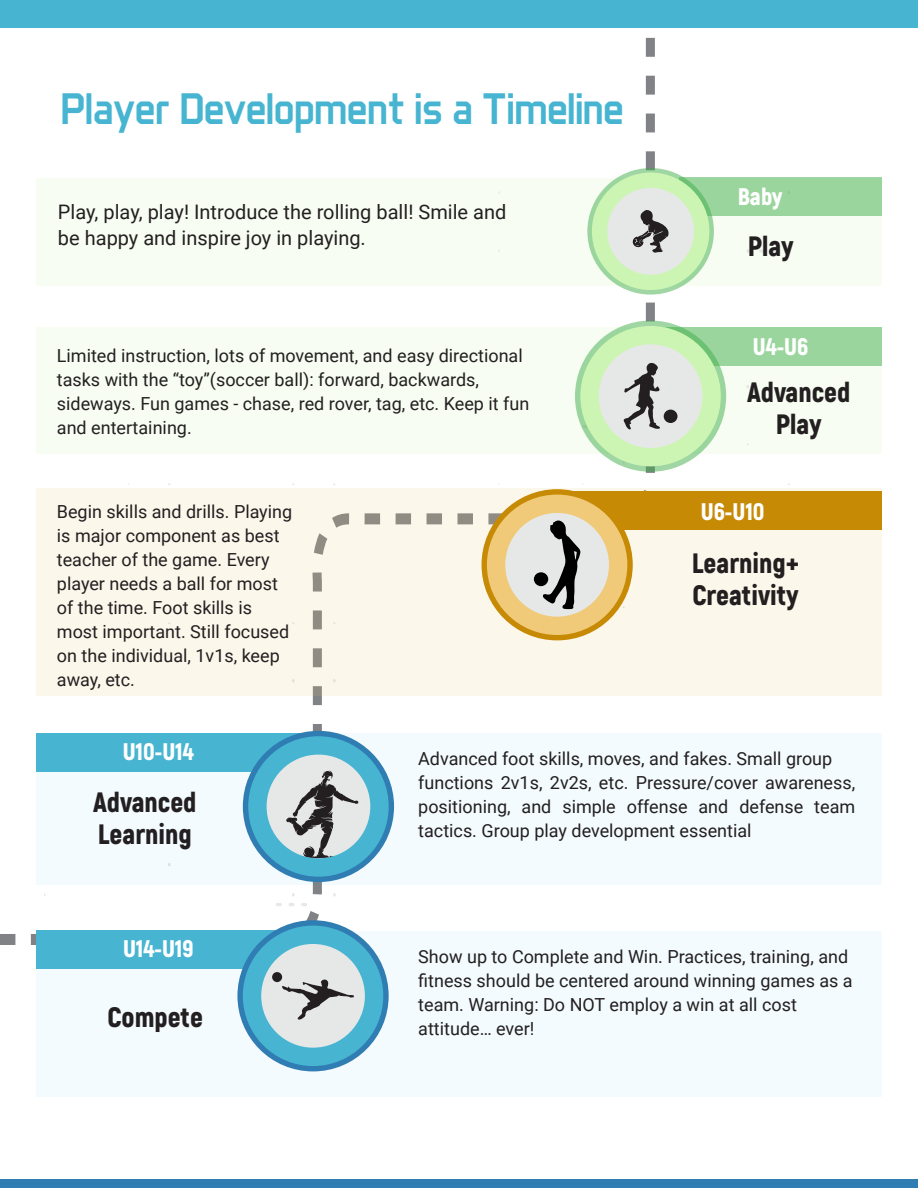
<style>
.page{position:relative;width:918px;height:1188px;background:#fff}
.page>*{position:absolute;margin:0;border:0;box-sizing:border-box;transform-origin:0 0}
.t1{font:44px "GRX Semibold";color:#47b5d1}
.t2{font:900 28px/32px "Akrobat";color:#231f20;text-align:center}
.t3{font:900 24px "Akrobat";color:#fff}
.t4{font:20px/26px "Roboto";color:#231f20}
.t5{font:18px/24px "Roboto";color:#231f20}
</style>
<div class="page">
<div style="left:36px;top:931px;width:846px;height:166px;background:#f3fbfe"></div>
<svg style="left:276px;top:903px;width:31px;height:3px"></svg>
<div style="left:36px;top:178px;width:846px;height:108px;background:#f7fdf3"></div>
<div style="left:36px;top:327px;width:846px;height:127px;background:#f7fdf3"></div>
<div style="left:36px;top:734px;width:846px;height:151px;background:#f3fbfe"></div>
<div style="left:36px;top:488px;width:846px;height:208px;background:#fcf7eb"></div>
<div style="left:36px;top:930px;width:282px;height:38px;background:#47b5d1"></div>
<svg style="left:237px;top:920px;width:152px;height:151px;fill:#307db3"></svg>
<div style="left:243px;top:926px;width:140px;height:140px;background:#47b5d1;border-radius:50%"></div>
<div style="left:261px;top:944px;width:104px;height:104px;background:#e6e8e8;border-radius:50%"></div>
<svg style="left:282px;top:979px;width:72px;height:41px"></svg>
<div style="left:272px;top:972px;width:10px;height:10px;background:#231f20;border-radius:50%"></div>
<div style="left:36px;top:734px;width:282px;height:38px;background:#47b5d1"></div>
<div style="left:243px;top:731px;width:151px;height:151px;background:#307db3;border-radius:50%"></div>
<div style="left:248px;top:736px;width:141px;height:141px;background:#47b5d1;border-radius:50%"></div>
<div style="left:557px;top:491px;width:325px;height:38px;background:#c78a05"></div>
<div style="left:267px;top:755px;width:103px;height:103px;background:#e6e8e8;border-radius:50%"></div>
<svg style="left:283px;top:770px;width:76px;height:88px"></svg>
<div style="left:679px;top:178px;width:203px;height:38px;background:#9bd59e"></div>
<div style="left:666px;top:328px;width:216px;height:38px;background:#9bd59e"></div>
<div style="left:482px;top:489px;width:151px;height:151px;background:#c78a05;border-radius:50%"></div>
<div style="left:487px;top:495px;width:140px;height:140px;background:#f0ca79;border-radius:50%"></div>
<div style="left:505px;top:513px;width:104px;height:104px;background:#e6e8e8;border-radius:50%"></div>
<svg style="left:543px;top:520px;width:41px;height:91px"></svg>
<div style="left:534px;top:572px;width:14px;height:14px;background:#000;border-radius:50%"></div>
<svg style="left:575px;top:321px;width:151px;height:151px;fill:#9bd59e"></svg>
<div style="left:580px;top:326px;width:141px;height:140px;background:#ccf5b3;border-radius:50%"></div>
<div style="left:599px;top:344px;width:103px;height:104px;background:#e6e8e8;border-radius:50%"></div>
<svg style="left:623px;top:363px;width:37px;height:66px"></svg>
<div style="left:664px;top:410px;width:14px;height:13px;background:#231f20;border-radius:50%"></div>
<svg style="left:587px;top:168px;width:127px;height:127px;fill:#9bd59e"></svg>
<div style="left:592px;top:173px;width:117px;height:117px;background:#ccf5b3;border-radius:50%"></div>
<div style="left:607px;top:188px;width:87px;height:87px;background:#e6e8e8;border-radius:50%"></div>
<svg style="left:632px;top:210px;width:37px;height:43px"></svg>
<div style="left:0;top:0;width:918px;height:28px;background:#47b5d1"></div>
<div style="left:0;top:1180px;width:918px;height:8px;background:#307db3"></div>
<p class="t1" style="left:61px;top:81px;width:564px">Player Development is a Timeline</p>
<p class="t4" style="left:58px;top:198px;width:450px">Play, play, play! Introduce the rolling ball! Smile and be happy and inspire joy in playing.</p>
<p class="t5" style="left:57px;top:343px;width:474px">Limited instruction, lots of movement, and easy directional tasks with the “toy”(soccer ball): forward, backwards, sideways. Fun games - chase, red rover, tag, etc. Keep it fun and entertaining.</p>
<p class="t5" style="left:57px;top:499px;width:237px">Begin skills and drills. Playing is major component as best teacher of the game. Every player needs a ball for most of the time. Foot skills is most important. Still focused on the individual, 1v1s, keep away, etc.</p>
<p class="t3" style="left:738px;top:181px;width:46px">Baby</p>
<p class="t2" style="left:748px;top:230px;width:47px">Play</p>
<p class="t3" style="left:753px;top:331px;width:57px">U4-U6</p>
<p class="t2" style="left:747px;top:376px;width:105px">Advanced<br>Play</p>
<p class="t3" style="left:701px;top:496px;width:65px">U6-U10</p>
<p class="t2" style="left:692px;top:547px;width:109px">Learning+</p>
<p class="t2" style="left:692px;top:579px;width:108px">Creativity</p>
<p class="t3" style="left:123px;top:736px;width:73px">U10-U14</p>
<p class="t2" style="left:93px;top:786px;width:105px">Advanced</p>
<p class="t2" style="left:98px;top:818px;width:95px">Learning</p>
<p class="t3" style="left:123px;top:933px;width:72px">U14-U19</p>
<p class="t2" style="left:107px;top:1001px;width:97px">Compete</p>
<p class="t5" style="left:418px;top:746px;width:416px">Advanced foot skills, moves, and fakes. Small group</p>
<p class="t5" style="left:418px;top:770px;width:439px;text-align:justify">functions 2v1s, 2v2s, etc. Pressure/cover awareness, positioning, and simple offense and defense team tactics. Group play development essential</p>
<p class="t5" style="left:418px;top:944px;width:431px">Show up to Complete and Win. Practices, training, and</p>
<p class="t5" style="left:418px;top:968px;width:436px">fitness should be centered around winning games as a</p>
<p class="t5" style="left:418px;top:992px;width:380px">team. Warning: Do NOT employ a win at all cost</p>
<p class="t5" style="left:418px;top:1016px;width:118px">attitude… ever!</p>
</div>
